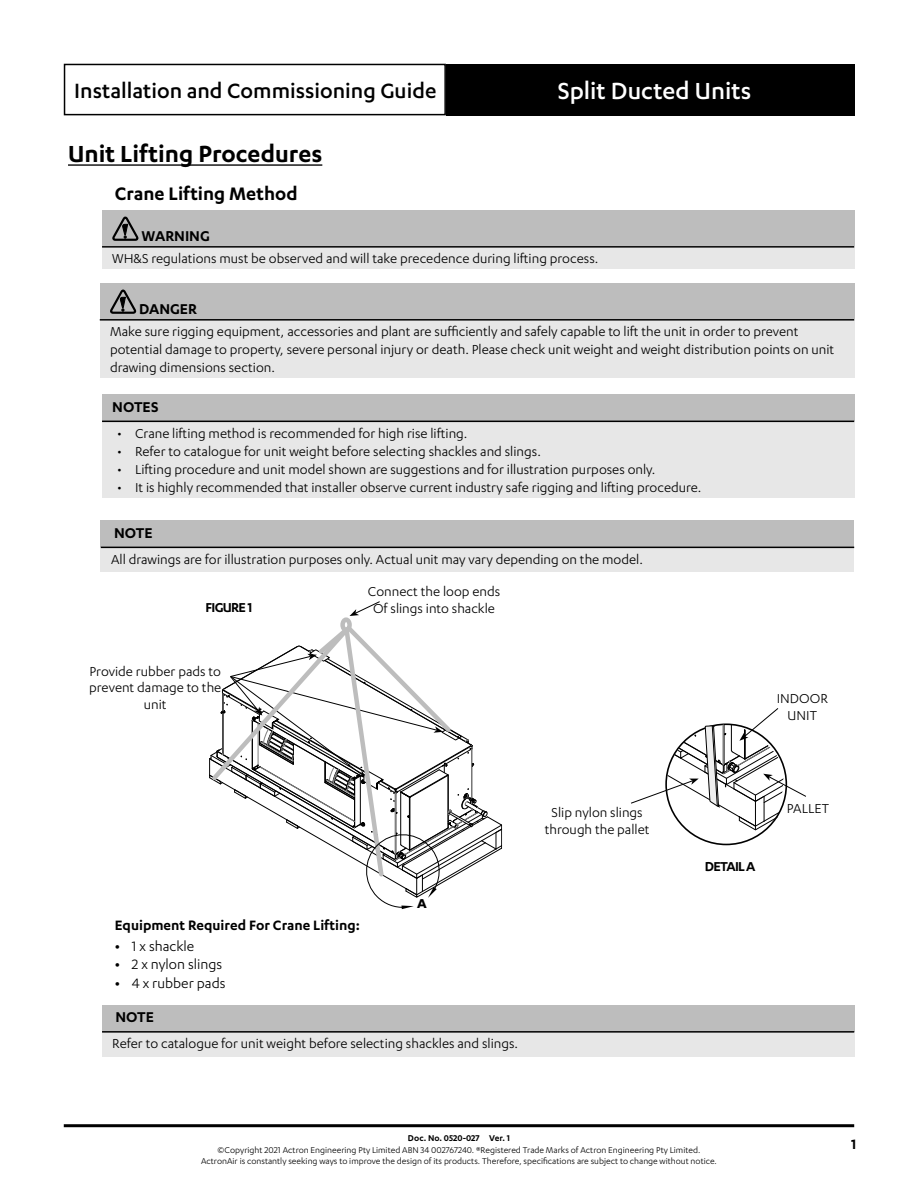
<style>
.page{position:relative;width:918px;height:1188px;background:#fff}
.page>*{position:absolute;margin:0;border:0;box-sizing:border-box;transform-origin:0 0}
.Section{font:600 27px "Karbon";color:#000}
.t1{font:500 27px "Karbon";color:#fff}
.t2{font:500 24px "Karbon";color:#000}
.Subsection{font:600 21px "Karbon";color:#000}
.NOTES_Title{font:600 16.5px "Karbon";color:#000}
.t3{font:15.75px "Karbon";color:#000}
.Paragraph_01__Sec__B{font:600 15.75px "Karbon";color:#000}
.NOTES_Content{font:15px/18px "Karbon";color:#000}
.LABEL_Content_Reg_Ce{font:15px/16.5px "Karbon";color:#000;text-align:center}
.LABEL_Cont_Caps_Sbol{font:600 15px "Karbon";letter-spacing:-.05em;color:#000}
.LABEL_Cont_Caps_Sbol-2{font:700 15px "Karbon";color:#000}
.t4{font:9.75px/11.7px "Karbon";color:#000;text-align:center}
.t5{font:600 9.75px "Karbon";color:#000}
.s1{font-weight:600}
</style>
<div class="page">
<div style="left:64px;top:64px;width:382px;height:51px;border:2px solid #000"></div>
<div style="left:446px;top:64px;width:408px;height:51px;background:#000"></div>
<hr style="left:64px;top:1124px;width:790px;height:3px;background:#000">
<hr style="left:68px;top:164px;width:254px;height:2px;background:#000">
<div style="left:102px;top:211px;width:752px;height:36px;background:#bdbdbd"></div>
<div style="left:102px;top:247px;width:752px;height:22px;background:#e7e7e7"></div>
<hr style="left:102px;top:246px;width:752px;height:2px;background:#000">
<svg style="left:112px;top:216px;width:27px;height:25px"></svg>
<div style="left:100px;top:284px;width:754px;height:36px;background:#bdbdbd"></div>
<div style="left:100px;top:320px;width:754px;height:58px;background:#e7e7e7"></div>
<hr style="left:100px;top:319px;width:754px;height:2px;background:#000">
<svg style="left:110px;top:289px;width:27px;height:25px"></svg>
<div style="left:102px;top:395px;width:752px;height:26px;background:#bdbdbd"></div>
<div style="left:102px;top:421px;width:752px;height:77px;background:#e7e7e7"></div>
<hr style="left:102px;top:421px;width:752px;height:1px;background:#000">
<div style="left:101px;top:521px;width:753px;height:26px;background:#bdbdbd"></div>
<div style="left:101px;top:547px;width:753px;height:25px;background:#e7e7e7"></div>
<hr style="left:101px;top:547px;width:753px;height:1px;background:#000">
<svg style="left:350px;top:601px;width:30px;height:15px"></svg>
<div style="left:340px;top:617px;width:12px;height:15px;border:4px solid #bdbdbd;border-radius:50%"></div>
<svg style="left:209px;top:622px;width:293px;height:287px"></svg>
<svg style="left:631px;top:708px;width:175px;height:122px"></svg>
<div style="left:102px;top:1005px;width:752px;height:27px;background:#bdbdbd"></div>
<div style="left:102px;top:1032px;width:752px;height:25px;background:#e7e7e7"></div>
<hr style="left:102px;top:1031px;width:752px;height:2px;background:#000">
<h2 class="t2" style="left:74px;top:77px;width:364px">Installation and Commissioning Guide</h2>
<h1 class="t1" style="left:558px;top:75px;width:195px">Split Ducted Units</h1>
<p class="Section" style="left:68px;top:139px;width:256px">Unit Lifting Procedures</p>
<p class="Subsection" style="left:115px;top:182px;width:184px">Crane Lifting Method</p>
<p class="NOTES_Title" style="left:142px;top:227px;width:70px">WARNING</p>
<p class="NOTES_Content" style="left:112px;top:249px;width:488px">WH&amp;S regulations must be observed and will take precedence during lifting process.</p>
<p class="NOTES_Title" style="left:139px;top:299px;width:59px">DANGER</p>
<p class="NOTES_Content" style="left:110px;top:322px;width:726px">Make sure rigging equipment, accessories and plant are sufficiently and safely capable to lift the unit in order to prevent potential damage to property, severe personal injury or death. Please check unit weight and weight distribution points on unit drawing dimensions section.</p>
<p class="NOTES_Title" style="left:112px;top:397px;width:48px">NOTES</p>
<p class="NOTES_Content" style="left:117px;top:424px;width:352px">• Crane lifting method is recommended for high rise lifting.</p>
<p class="NOTES_Content" style="left:117px;top:442px;width:425px">• Refer to catalogue for unit weight before selecting shackles and slings.</p>
<p class="NOTES_Content" style="left:117px;top:460px;width:540px">• Lifting procedure and unit model shown are suggestions and for illustration purposes only.</p>
<p class="NOTES_Content" style="left:117px;top:478px;width:586px">• It is highly recommended that installer observe current industry safe rigging and lifting procedure.</p>
<p class="NOTES_Title" style="left:114px;top:523px;width:40px">NOTE</p>
<p class="NOTES_Content" style="left:111px;top:550px;width:534px">All drawings are for illustration purposes only. Actual unit may vary depending on the model.</p>
<p class="LABEL_Content_Reg_Ce" style="left:368px;top:583px;width:134px">Connect the loop ends</p>
<p class="LABEL_Cont_Caps_Sbol" style="left:206px;top:599px;width:48px">FIGURE 1</p>
<p class="LABEL_Content_Reg_Ce" style="left:373px;top:599px;width:123px">Of slings into shackle</p>
<p class="LABEL_Content_Reg_Ce" style="left:89px;top:662px;width:134px">Provide rubber pads to prevent damage to the unit</p>
<p class="LABEL_Content_Reg_Ce" style="left:777px;top:690px;width:53px">INDOOR<br>UNIT</p>
<p class="LABEL_Cont_Caps_Sbol-2" style="left:417px;top:895px;width:11px">A</p>
<p class="Paragraph_01__Sec__B" style="left:115px;top:916px;width:247px">Equipment Required For Crane Lifting:</p>
<p class="t3" style="left:115px;top:937px;width:81px"><span class="s1">•</span> 1 x shackle</p>
<p class="t3" style="left:115px;top:956px;width:109px"><span class="s1">•</span> 2 x nylon slings</p>
<p class="t3" style="left:115px;top:974px;width:112px"><span class="s1">•</span> 4 x rubber pads</p>
<p class="NOTES_Title" style="left:115px;top:1008px;width:40px">NOTE</p>
<p class="NOTES_Content" style="left:112px;top:1034px;width:407px">Refer to catalogue for unit weight before selecting shackles and slings.</p>
<p class="LABEL_Content_Reg_Ce" style="left:545px;top:804px;width:106px">Slip nylon slings through the pallet</p>
<p class="LABEL_Cont_Caps_Sbol" style="left:705px;top:858px;width:52px">DETAIL A</p>
<p class="LABEL_Content_Reg_Ce" style="left:787px;top:800px;width:44px">PALLET</p>
<p class="t5" style="left:408px;top:1133px;width:104px">Doc. No. 0520-027 Ver. 1</p>
<p class="t4" style="left:201px;top:1144px;width:517px">©Copyright 2021 Actron Engineering Pty Limited ABN 34 002767240. ®Registered Trade Marks of Actron Engineering Pty Limited.<br>ActronAir is constantly seeking ways to improve the design of its products. Therefore, specifications are subject to change without notice.</p>
<p class="Paragraph_01__Sec__B" style="left:851px;top:1135px;width:7px">1</p>
</div>
